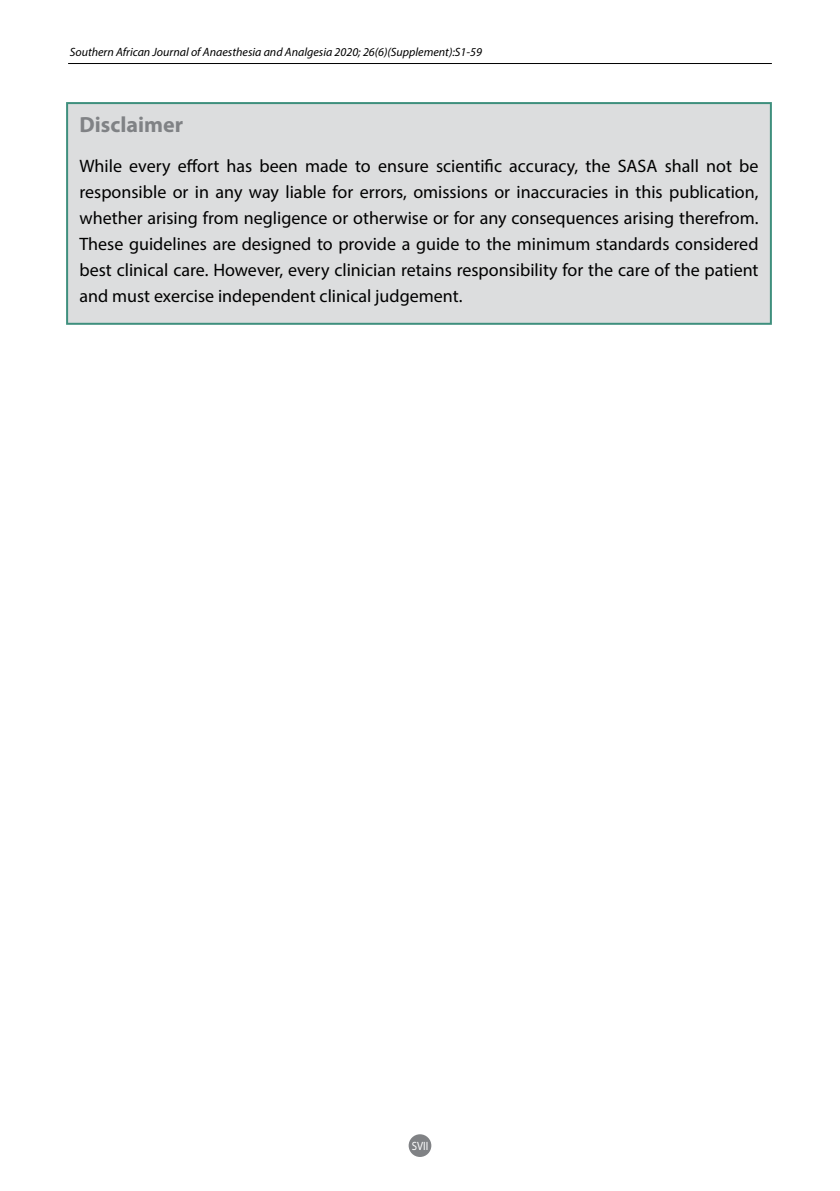
<style>
.page{position:relative;width:840px;height:1191px;background:#fff}
.page>*{position:absolute;margin:0;border:0;box-sizing:border-box;transform-origin:0 0}
.t1{font:700 22px "Myriad Pro";color:#808285}
.t2{font:18px/26px "Myriad Pro";color:#000;text-align:justify}
.t3{font:italic 12px "Myriad Pro";color:#000}
.t4{font:12px "Myriad Pro";color:#fff;scale:.9 1}
</style>
<div class="page">
<hr style="left:68px;top:63px;width:703px;height:1px;background:#000">
<div style="left:408px;top:1134px;width:23px;height:23px;background:#808285;border-radius:50%"></div>
<div style="left:67px;top:103px;width:703px;height:221px;background:#dcddde"></div>
<div style="left:66px;top:102px;width:705px;height:223px;border:2px solid #3e8f7d"></div>
<p class="t3" style="left:70px;top:45px;width:413px">Southern African Journal of Anaesthesia and Analgesia 2020; 26(6)(Supplement):S1-59</p>
<p class="t1" style="left:79px;top:110px;width:105px">Disclaimer</p>
<p class="t2" style="left:79px;top:153px;width:680px">While every effort has been made to ensure scientific accuracy, the SASA shall not be responsible or in any way liable for errors, omissions or inaccuracies in this publication, whether arising from negligence or otherwise or for any consequences arising therefrom.<br>These guidelines are designed to provide a guide to the minimum standards considered best clinical care. However, every clinician retains responsibility for the care of the patient and must exercise independent clinical judgement.</p>
<p class="t4" style="left:411px;top:1138px;width:20px">SVII</p>
</div>
